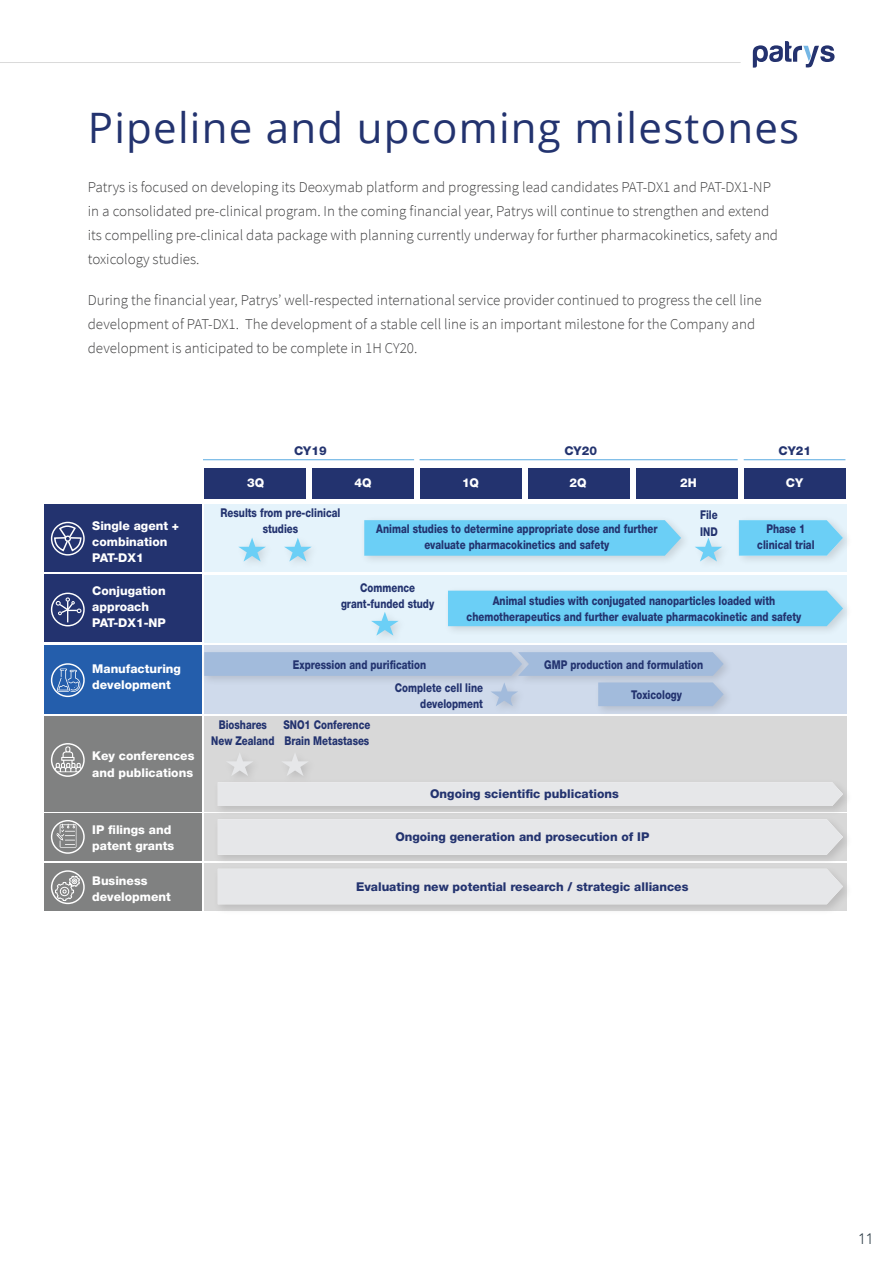
<style>
.page{position:relative;width:893px;height:1263px;background:#fff}
.page>*{position:absolute;margin:0;border:0;box-sizing:border-box;transform-origin:0 0}
.t1{font:42px "Open Sans";letter-spacing:.03em;color:#23336f}
.t2{font:300 15px/24px "Source Sans Pro";color:#3e3e3f}
.t3{font:300 15px "Avenir";color:#2f3e48}
.t4{font:800 12.15px/16.2px "Helvetica Neue";color:#23336f;text-align:center;scale:.8 1}
.t5{font:800 12.15px/16.2px "Helvetica Neue";color:#fff}
.t6{font:800 12.15px "Helvetica Neue";color:#23336f}
</style>
<div class="page">
<div style="left:204px;top:468px;width:102px;height:30px;background:#23336f"></div>
<div style="left:312px;top:468px;width:102px;height:30px;background:#23336f"></div>
<div style="left:420px;top:468px;width:102px;height:30px;background:#23336f"></div>
<div style="left:528px;top:468px;width:102px;height:30px;background:#23336f"></div>
<hr style="left:203px;top:459px;width:211px;height:1px;background:#76b9e6">
<hr style="left:420px;top:459px;width:318px;height:1px;background:#76b9e6">
<div style="left:636px;top:468px;width:102px;height:30px;background:#23336f"></div>
<div style="left:744px;top:468px;width:101px;height:30px;background:#23336f"></div>
<hr style="left:744px;top:459px;width:101px;height:1px;background:#76b9e6">
<div style="left:44px;top:574px;width:157px;height:68px;background:#23336f"></div>
<div style="left:204px;top:504px;width:642px;height:68px;background:#e5f3fb"></div>
<div style="left:44px;top:504px;width:157px;height:68px;background:#23336f"></div>
<div style="left:44px;top:716px;width:157px;height:95px;background:#808181"></div>
<div style="left:44px;top:863px;width:157px;height:47px;background:#808181"></div>
<div style="left:44px;top:813px;width:157px;height:48px;background:#808181"></div>
<div style="left:44px;top:645px;width:157px;height:68px;background:#245eac"></div>
<div style="left:200px;top:516px;width:654px;height:399px;background:#231f20;opacity:.15"></div>
<div style="left:448px;top:591px;width:395px;height:35px;background:#6bcff6"></div>
<svg style="left:371px;top:612px;width:28px;height:24px"></svg>
<svg style="left:238px;top:538px;width:28px;height:23px"></svg>
<svg style="left:284px;top:538px;width:28px;height:23px"></svg>
<svg style="left:364px;top:520px;width:317px;height:36px;background:#6fcff5"></svg>
<svg style="left:695px;top:538px;width:27px;height:23px"></svg>
<svg style="left:739px;top:520px;width:104px;height:36px;background:#75d1f5"></svg>
<svg style="left:281px;top:752px;width:28px;height:24px"></svg>
<svg style="left:226px;top:752px;width:28px;height:24px"></svg>
<div style="left:218px;top:782px;width:625px;height:24px;background:#e6e7e9"></div>
<div style="left:218px;top:869px;width:625px;height:35px;background:#e6e7e9"></div>
<div style="left:218px;top:819px;width:625px;height:36px;background:#e6e7e9"></div>
<div style="left:204px;top:652px;width:520px;height:24px;background:#a2bbdc"></div>
<svg style="left:598px;top:682px;width:126px;height:24px;background:#a4bcdc"></svg>
<svg style="left:490px;top:682px;width:28px;height:24px"></svg>
<div style="left:51px;top:593px;width:34px;height:33px;border:1px solid #fff;border-radius:50%"></div>
<svg style="left:57px;top:668px;width:24px;height:24px"></svg>
<div style="left:51px;top:663px;width:34px;height:34px;border:1px solid #fff;border-radius:50%"></div>
<svg style="left:55px;top:746px;width:27px;height:26px"></svg>
<div style="left:51px;top:743px;width:34px;height:34px;border:1px solid #fff;border-radius:50%"></div>
<svg style="left:56px;top:823px;width:21px;height:25px"></svg>
<div style="left:51px;top:820px;width:34px;height:34px;border:1px solid #fff;border-radius:50%"></div>
<svg style="left:55px;top:873px;width:25px;height:28px"></svg>
<div style="left:51px;top:870px;width:34px;height:34px;border:1px solid #fff;border-radius:50%"></div>
<svg style="left:56px;top:597px;width:25px;height:25px"></svg>
<div style="left:51px;top:522px;width:34px;height:34px;border:1px solid #fff;border-radius:50%"></div>
<svg style="left:53px;top:525px;width:29px;height:31px"></svg>
<svg style="left:753px;top:41px;width:82px;height:27px"></svg>
<hr style="left:0;top:62px;width:741px;height:1px;background:#b6b5b6">
<p class="t1" style="left:88px;top:99px;width:713px">Pipeline and upcoming milestones</p>
<p class="t2" style="left:88px;top:175px;width:692px">Patrys is focused on developing its Deoxymab platform and progressing lead candidates PAT-DX1 and PAT-DX1-NP in a consolidated pre-clinical program. In the coming financial year, Patrys will continue to strengthen and extend its compelling pre-clinical data package with planning currently underway for further pharmacokinetics, safety and toxicology studies.</p>
<p class="t2" style="left:88px;top:288px;width:675px">During the financial year, Patrys’ well-respected international service provider continued to progress the cell line development of PAT-DX1. The development of a stable cell line is an important milestone for the Company and development is anticipated to be complete in 1H CY20.</p>
<p class="t5" style="left:92px;top:518px;width:88px">Single agent + combination</p>
<p class="t5" style="left:92px;top:550px;width:53px">PAT-DX1</p>
<p class="t5" style="left:92px;top:582px;width:75px">Conjugation</p>
<p class="t5" style="left:92px;top:599px;width:58px">approach</p>
<p class="t5" style="left:92px;top:615px;width:75px">PAT-DX1-NP</p>
<p class="t5" style="left:92px;top:660px;width:90px">Manufacturing development</p>
<p class="t5" style="left:92px;top:748px;width:104px">Key conferences</p>
<p class="t5" style="left:92px;top:764px;width:102px">and publications</p>
<p class="t5" style="left:92px;top:821px;width:83px">IP filings and patent grants</p>
<p class="t5" style="left:92px;top:872px;width:57px">Business</p>
<p class="t5" style="left:92px;top:888px;width:80px">development</p>
<p class="t6" style="left:294px;top:443px;width:34px">CY19</p>
<p class="t6" style="left:564px;top:443px;width:34px">CY20</p>
<p class="t6" style="left:778px;top:443px;width:34px">CY21</p>
<p class="t5" style="left:247px;top:475px;width:19px">3Q</p>
<p class="t5" style="left:355px;top:475px;width:19px">4Q</p>
<p class="t5" style="left:462px;top:475px;width:19px">1Q</p>
<p class="t5" style="left:569px;top:475px;width:19px">2Q</p>
<p class="t5" style="left:680px;top:475px;width:18px">2H</p>
<p class="t5" style="left:786px;top:475px;width:19px">CY</p>
<p class="t4" style="left:221px;top:504px;width:151px">Results from pre-clinical studies</p>
<p class="t4" style="left:700px;top:507px;width:23px">File</p>
<p class="t4" style="left:376px;top:520px;width:353px">Animal studies to determine appropriate dose and further</p>
<p class="t4" style="left:700px;top:523px;width:24px">IND</p>
<p class="t4" style="left:424px;top:536px;width:233px">evaluate pharmacokinetics and safety</p>
<p class="t4" style="left:766px;top:520px;width:50px">Phase 1</p>
<p class="t4" style="left:757px;top:536px;width:73px">clinical trial</p>
<p class="t4" style="left:341px;top:579px;width:118px">Commence grant-funded study</p>
<p class="t4" style="left:467px;top:592px;width:420px">Animal studies with conjugated nanoparticles loaded with chemotherapeutics and further evaluate pharmacokinetic and safety</p>
<p class="t4" style="left:293px;top:656px;width:168px">Expression and purification</p>
<p class="t4" style="left:544px;top:656px;width:200px">GMP production and formulation</p>
<p class="t4" style="left:631px;top:687px;width:65px">Toxicology</p>
<p class="t4" style="left:395px;top:679px;width:112px;text-align:right">Complete cell line development</p>
<p class="t4" style="left:211px;top:717px;width:81px">Bioshares<br>New Zealand</p>
<p class="t4" style="left:283px;top:717px;width:110px;text-align:left">SNO1 Conference<br>Brain Metastases</p>
<p class="t6" style="left:430px;top:786px;width:190px">Ongoing scientific publications</p>
<p class="t6" style="left:395px;top:830px;width:255px">Ongoing generation and prosecution of IP</p>
<p class="t6" style="left:356px;top:879px;width:334px">Evaluating new potential research / strategic alliances</p>
<p class="t3" style="left:858px;top:1230px;width:17px">11</p>
</div>
